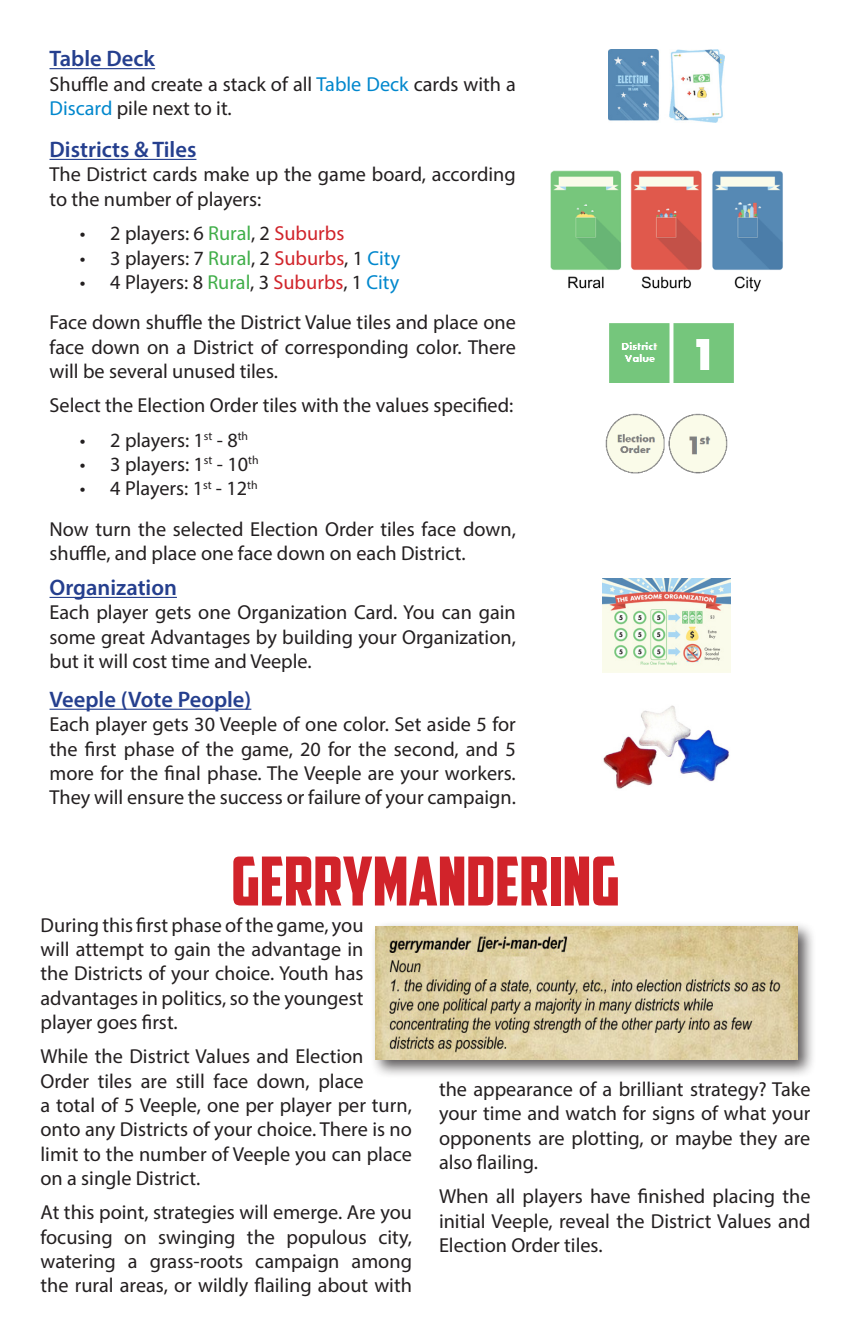
<style>
.page{position:relative;width:851px;height:1337px;background:#fff}
.page>*{position:absolute;margin:0;border:0;box-sizing:border-box;transform-origin:0 0}
.Title_-_Section{font:67.5px "American Captain";color:#d1232a}
.Title3{font:600 22.5px "Myriad Pro";color:#253f8e}
.t1{font:20.25px/24.3px "Myriad Pro";color:#231f20;text-align:justify}
.s1{color:#0087cd}
.s2{color:#40ae49}
.s3{color:#d1232a}
</style>
<div class="page">
<hr style="left:50px;top:68px;width:105px;height:1px;background:#253f8e">
<img style="left:608px;top:50px;width:116px;height:72px">
<hr style="left:50px;top:159px;width:146px;height:1px;background:#253f8e">
<img style="left:550px;top:170px;width:233px;height:122px">
<img style="left:609px;top:323px;width:124px;height:59px">
<img style="left:605px;top:413px;width:123px;height:61px">
<hr style="left:50px;top:597px;width:127px;height:1px;background:#253f8e">
<img style="left:602px;top:578px;width:128px;height:94px">
<hr style="left:50px;top:708px;width:201px;height:2px;background:#253f8e">
<img style="left:603px;top:705px;width:126px;height:84px">
<div style="left:370px;top:921px;width:446px;height:157px;background:#231f20;opacity:.75"></div>
<img style="left:375px;top:926px;width:422px;height:133px">
<p class="Title3" style="left:50px;top:45px;width:107px">Table Deck</p>
<p class="t1" style="left:50px;top:71px;width:468px">Shuffle and create a stack of all <span class="s1">Table Deck</span> cards with a<br><span class="s1">Discard</span> pile next to it.</p>
<p class="Title3" style="left:50px;top:135px;width:148px">Districts &amp; Tiles</p>
<p class="t1" style="left:50px;top:162px;width:468px">The District cards make up the game board, according to the number of players:</p>
<p class="t1" style="left:80px;top:221px;width:266px">• 2 players: 6 <span class="s2">Rural</span>, 2 <span class="s3">Suburbs</span></p>
<p class="t1" style="left:80px;top:245px;width:322px">• 3 players: 7 <span class="s2">Rural</span>, 2 <span class="s3">Suburbs</span>, 1 <span class="s1">City</span></p>
<p class="t1" style="left:80px;top:269px;width:321px">• 4 Players: 8 <span class="s2">Rural</span>, 3 <span class="s3">Suburbs</span>, 1 <span class="s1">City</span></p>
<p class="t1" style="left:50px;top:310px;width:468px">Face down shuffle the District Value tiles and place one face down on a District of corresponding color. There will be several unused tiles.</p>
<p class="t1" style="left:50px;top:393px;width:465px">Select the Election Order tiles with the values specified:</p>
<p class="t1" style="left:80px;top:427px;width:170px">• 2 players: 1<sup>st</sup> - 8<sup>th</sup></p>
<p class="t1" style="left:80px;top:452px;width:180px">• 3 players: 1<sup>st</sup> - 10<sup>th</sup></p>
<p class="t1" style="left:80px;top:476px;width:179px">• 4 Players: 1<sup>st</sup> - 12<sup>th</sup></p>
<p class="t1" style="left:50px;top:517px;width:468px">Now turn the selected Election Order tiles face down, shuffle, and place one face down on each District.</p>
<p class="Title3" style="left:50px;top:573px;width:129px">Organization</p>
<p class="t1" style="left:50px;top:600px;width:468px">Each player gets one Organization Card. You can gain some great Advantages by building your Organization, but it will cost time and Veeple.</p>
<p class="Title3" style="left:50px;top:685px;width:203px">Veeple (Vote People)</p>
<p class="t1" style="left:50px;top:712px;width:468px">Each player gets 30 Veeple of one color. Set aside 5 for the first phase of the game, 20 for the second, and 5 more for the final phase. The Veeple are your workers.<br>They will ensure the success or failure of your campaign.</p>
<p class="Title_-_Section" style="left:231px;top:840px;width:390px">GERRYMANDERING</p>
<p class="t1" style="left:40px;top:912px;width:324px">During this first phase of the game, you will attempt to gain the advantage in the Districts of your choice. Youth has advantages in politics, so the youngest player goes first.</p>
<p class="t1" style="left:40px;top:1044px;width:373px;text-align:left">While the District Values and Election Order tiles are still face down, place<br>a total of 5 Veeple, one per player per turn, onto any Districts of your choice. There is no limit to the number of Veeple you can place on a single District.</p>
<p class="t1" style="left:40px;top:1200px;width:373px">At this point, strategies will emerge. Are you focusing on swinging the populous city, watering a grass-roots campaign among the rural areas, or wildly flailing about with</p>
<p class="t1" style="left:439px;top:1076px;width:373px">the appearance of a brilliant strategy? Take your time and watch for signs of what your opponents are plotting, or maybe they are also flailing.</p>
<p class="t1" style="left:439px;top:1184px;width:373px">When all players have finished placing the initial Veeple, reveal the District Values and Election Order tiles.</p>
</div>
